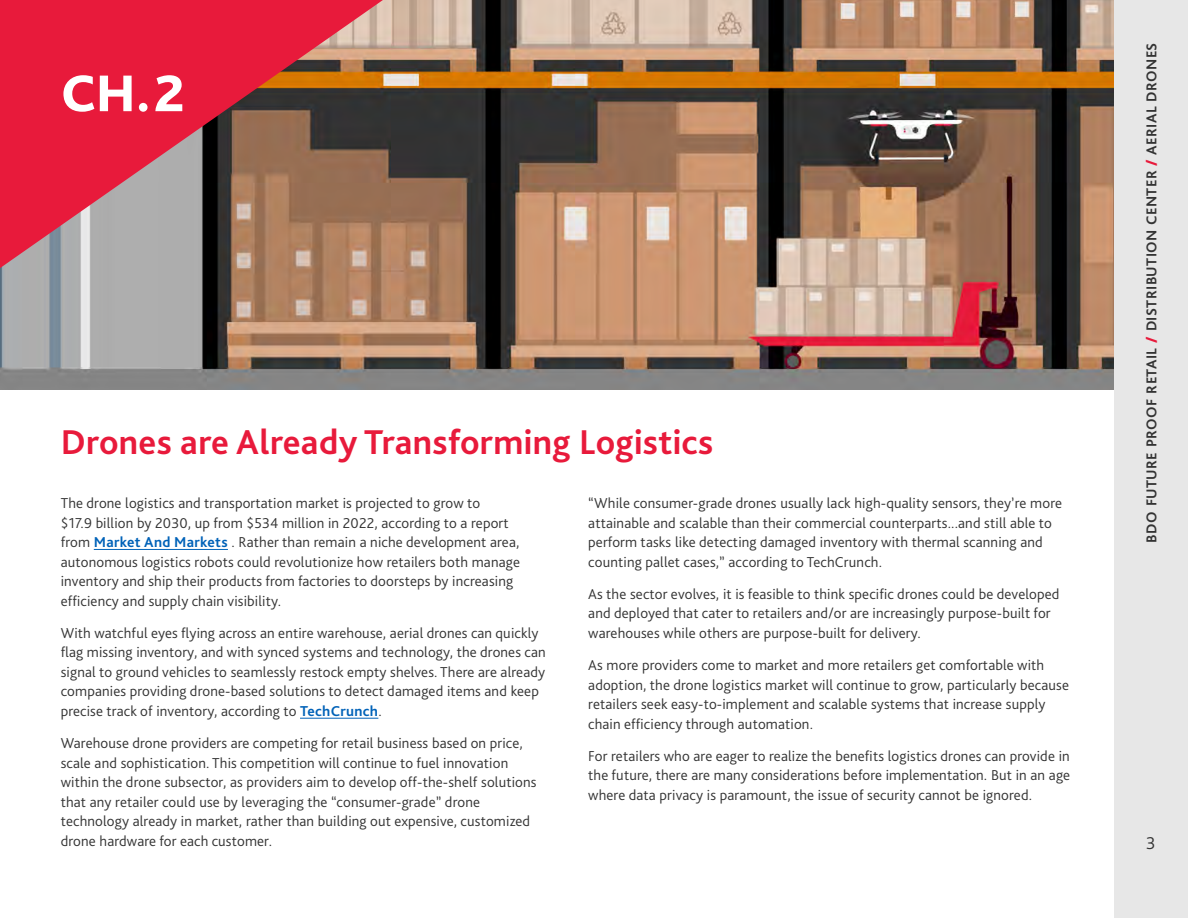
<style>
.page{position:relative;width:1188px;height:918px;background:#fff}
.page>*{position:absolute;margin:0;border:0;box-sizing:border-box;transform-origin:0 0}
.t1{font:800 54px "Bliss Pro";color:#fff}
.t2{font:700 36px "Bliss Pro";letter-spacing:.01em;color:#e81a3b}
.t3{font:300 18px "Bliss Pro";color:#333}
.t4{font:300 15px/19.5px "Bliss Pro";letter-spacing:.01em;color:#333}
.t5{font:700 15px "Bliss Pro";letter-spacing:.025em;color:#333}
.s1{font-weight:700;color:#0062b8}
.s2{font-weight:800;color:#e81a3b}
</style>
<div class="page">
<img style="left:0;top:0;width:1114px;height:390px">
<svg style="left:0;top:0;width:383px;height:268px;background:#bb4951"></svg>
<hr style="left:94px;top:549px;width:134px;height:1px;background:#0062b8">
<hr style="left:300px;top:718px;width:78px;height:1px;background:#0062b8">
<div style="left:1114px;top:0;width:74px;height:918px;background:#e7e7e7"></div>
<h1 class="t1" style="left:61px;top:60px;width:125px">CH. 2</h1>
<h2 class="t2" style="left:61px;top:420px;width:654px">Drones are Already Transforming Logistics</h2>
<p class="t4" style="left:61px;top:493px;width:461px">The drone logistics and transportation market is projected to grow to<br>$17.9 billion by 2030, up from $534 million in 2022, according to a report from <span class="s1">Market And Markets</span> . Rather than remain a niche development area, autonomous logistics robots could revolutionize how retailers both manage inventory and ship their products from factories to doorsteps by increasing efficiency and supply chain visibility.</p>
<p class="t4" style="left:61px;top:623px;width:486px">With watchful eyes flying across an entire warehouse, aerial drones can quickly flag missing inventory, and with synced systems and technology, the drones can signal to ground vehicles to seamlessly restock empty shelves. There are already companies providing drone-based solutions to detect damaged items and keep precise track of inventory, according to <span class="s1">TechCrunch</span>.</p>
<p class="t4" style="left:61px;top:733px;width:477px">Warehouse drone providers are competing for retail business based on price, scale and sophistication. This competition will continue to fuel innovation within the drone subsector, as providers aim to develop off-the-shelf solutions that any retailer could use by leveraging the “consumer-grade” drone technology already in market, rather than building out expensive, customized drone hardware for each customer.</p>
<p class="t4" style="left:588px;top:493px;width:475px">“While consumer-grade drones usually lack high-quality sensors, they’re more attainable and scalable than their commercial counterparts...and still able to perform tasks like detecting damaged inventory with thermal scanning and counting pallet cases,” according to TechCrunch.</p>
<p class="t4" style="left:588px;top:584px;width:473px">As the sector evolves, it is feasible to think specific drones could be developed and deployed that cater to retailers and/or are increasingly purpose-built for warehouses while others are purpose-built for delivery.</p>
<p class="t4" style="left:588px;top:655px;width:482px">As more providers come to market and more retailers get comfortable with adoption, the drone logistics market will continue to grow, particularly because retailers seek easy-to-implement and scalable systems that increase supply chain efficiency through automation.</p>
<p class="t4" style="left:588px;top:746px;width:483px;text-align:justify">For retailers who are eager to realize the benefits logistics drones can provide in the future, there are many considerations before implementation. But in an age where data privacy is paramount, the issue of security cannot be ignored.</p>
<p class="t5" style="left:1142px;top:543px;width:502px;rotate:-90deg">BDO FUTURE PROOF RETAIL <span class="s2">/</span> DISTRIBUTION CENTER <span class="s2">/</span> AERIAL DRONES</p>
<p class="t3" style="left:1146px;top:832px;width:11px">3</p>
</div>
